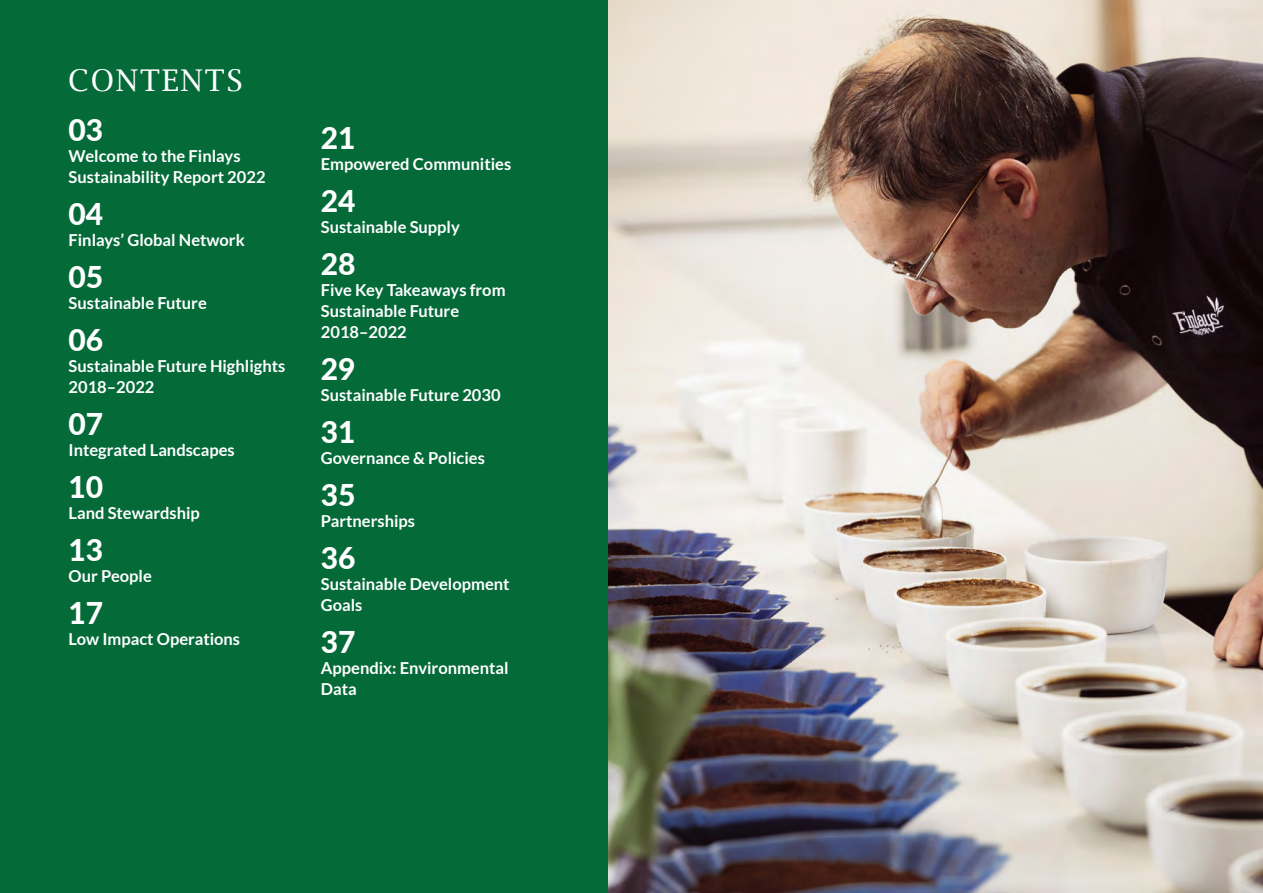
<style>
.page{position:relative;width:1263px;height:893px;background:#fff}
.page>*{position:absolute;margin:0;border:0;box-sizing:border-box;transform-origin:0 0}
.t1{font:800 30px "Lato";color:#fff}
.Contents{font:30px "Lucida Bright";letter-spacing:.06em;color:#fff}
.t2{font:700 16.5px/21px "Lato";color:#fff}
</style>
<div class="page">
<div style="left:0;top:0;width:608px;height:893px;background:#046a38"></div>
<img style="left:608px;top:0;width:655px;height:893px">
<p class="Contents" style="left:68px;top:63px;width:176px">CONTENTS</p>
<p class="t1" style="left:69px;top:108px;width:36px">03</p>
<p class="t2" style="left:69px;top:146px;width:198px">Welcome to the Finlays<br>Sustainability Report 2022</p>
<p class="t1" style="left:69px;top:192px;width:36px">04</p>
<p class="t2" style="left:69px;top:230px;width:178px">Finlays’ Global Network</p>
<p class="t1" style="left:69px;top:255px;width:36px">05</p>
<p class="t2" style="left:69px;top:293px;width:140px">Sustainable Future</p>
<p class="t1" style="left:69px;top:318px;width:36px">06</p>
<p class="t2" style="left:69px;top:356px;width:218px">Sustainable Future Highlights<br>2018–2022</p>
<p class="t1" style="left:69px;top:402px;width:36px">07</p>
<p class="t2" style="left:69px;top:440px;width:168px">Integrated Landscapes</p>
<p class="t1" style="left:69px;top:465px;width:36px">10</p>
<p class="t2" style="left:69px;top:503px;width:133px">Land Stewardship</p>
<p class="t1" style="left:69px;top:528px;width:36px">13</p>
<p class="t2" style="left:69px;top:566px;width:85px">Our People</p>
<p class="t1" style="left:69px;top:591px;width:36px">17</p>
<p class="t2" style="left:69px;top:629px;width:173px">Low Impact Operations</p>
<p class="t1" style="left:321px;top:116px;width:36px">21</p>
<p class="t2" style="left:321px;top:153px;width:192px">Empowered Communities</p>
<p class="t1" style="left:321px;top:179px;width:36px">24</p>
<p class="t2" style="left:321px;top:216px;width:140px">Sustainable Supply</p>
<p class="t1" style="left:321px;top:242px;width:36px">28</p>
<p class="t2" style="left:321px;top:279px;width:186px">Five Key Takeaways from<br>Sustainable Future<br>2018–2022</p>
<p class="t1" style="left:321px;top:347px;width:36px">29</p>
<p class="t2" style="left:321px;top:384px;width:181px">Sustainable Future 2030</p>
<p class="t1" style="left:321px;top:410px;width:36px">31</p>
<p class="t2" style="left:321px;top:447px;width:166px">Governance &amp; Policies</p>
<p class="t1" style="left:321px;top:473px;width:36px">35</p>
<p class="t2" style="left:321px;top:510px;width:96px">Partnerships</p>
<p class="t1" style="left:321px;top:536px;width:36px">36</p>
<p class="t2" style="left:321px;top:573px;width:190px">Sustainable Development<br>Goals</p>
<p class="t1" style="left:321px;top:620px;width:36px">37</p>
<p class="t2" style="left:321px;top:657px;width:189px">Appendix: Environmental<br>Data</p>
</div>
